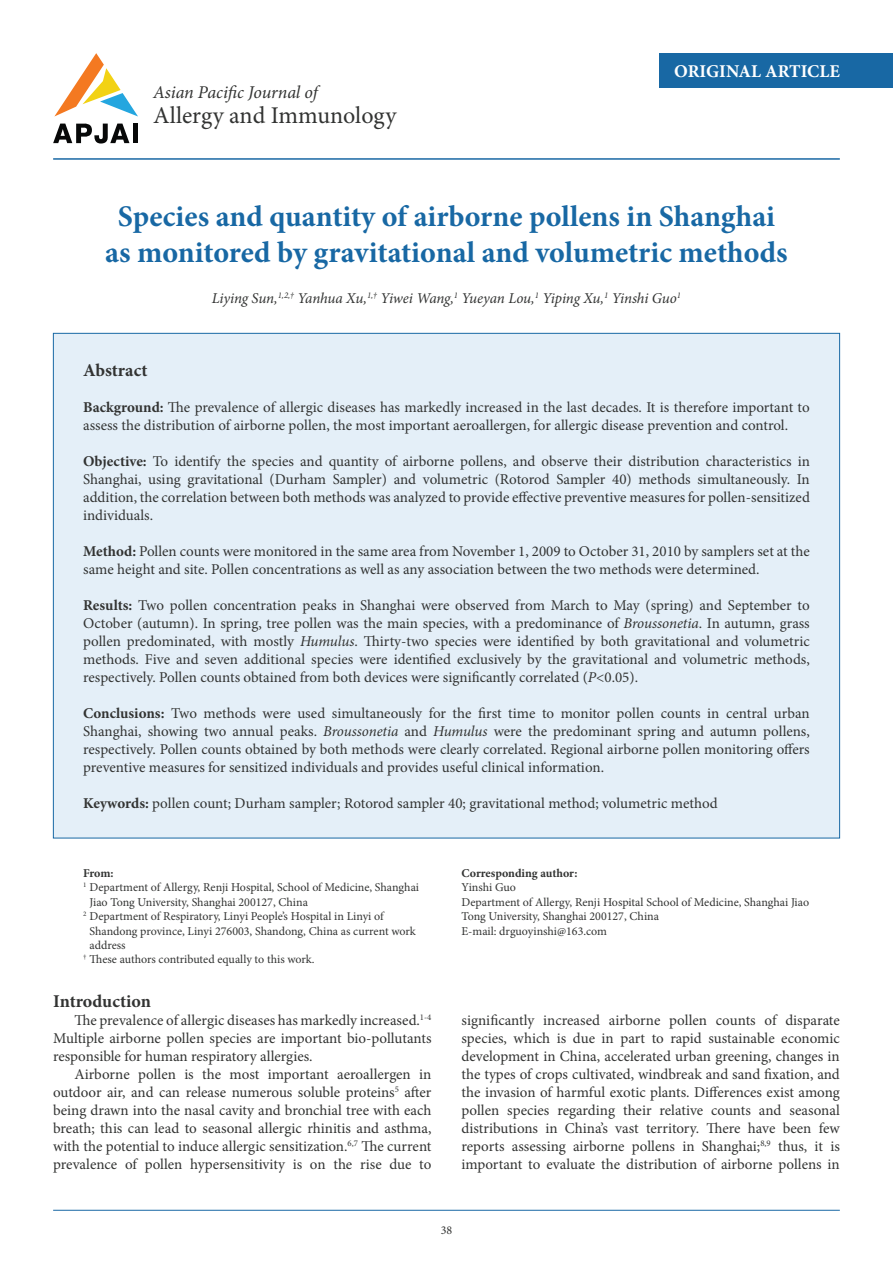
<style>
.page{position:relative;width:893px;height:1263px;background:#fff}
.page>*{position:absolute;margin:0;border:0;box-sizing:border-box;transform-origin:0 0}
.t1{font:700 30px/36px "Minion Pro";color:#1868a4;text-align:center}
.t2{font:24px "Minion Pro";color:#323332}
.t3{font:italic 18px "Minion Pro";letter-spacing:-.01em;color:#323332}
.t4{font:700 18px "Minion Pro";letter-spacing:-.005em;color:#323332}
.t5{font:700 18px "Minion Pro";color:#fff}
.t6{font:15px/18px "Minion Pro";color:#323332;text-align:justify}
.t7{font:italic 15px "Minion Pro";letter-spacing:-.015em;color:#323332}
.t8{font:12px/14.4px "Minion Pro";color:#323332}
.t9{font:700 12px "Minion Pro";letter-spacing:-.005em;color:#323332}
.s1{font-weight:700}
.s2{font-style:italic}
</style>
<div class="page">
<div style="left:53px;top:333px;width:787px;height:505px;background:#e4eff8;border:1px solid #1868a4"></div>
<div style="left:659px;top:53px;width:234px;height:34px;background:#1868a4"></div>
<svg style="left:54px;top:53px;width:84px;height:63px"></svg>
<div style="left:133px;top:124px;width:5px;height:19px;background:#070808"></div>
<svg style="left:53px;top:123px;width:76px;height:21px"></svg>
<hr style="left:53px;top:158px;width:787px;height:2px;background:#1868a4">
<hr style="left:53px;top:1210px;width:787px;height:1px;background:#1868a4">
<p class="t3" style="left:153px;top:80px;width:166px">Asian Pacific Journal of</p>
<h2 class="t2" style="left:153px;top:100px;width:245px">Allergy and Immunology</h2>
<p class="t5" style="left:674px;top:58px;width:167px">ORIGINAL ARTICLE</p>
<h1 class="t1" style="left:105px;top:198px;width:684px">Species and quantity of airborne pollens in Shanghai as monitored by gravitational and volumetric methods</h1>
<p class="t7" style="left:212px;top:288px;width:471px">Liying Sun,<sup>1,2,†</sup> Yanhua Xu,<sup>1,†</sup> Yiwei Wang,<sup>1</sup> Yueyan Lou,<sup>1</sup> Yiping Xu,<sup>1</sup> Yinshi Guo<sup>1</sup></p>
<p class="t4" style="left:83px;top:358px;width:66px">Abstract</p>
<p class="t6" style="left:83px;top:398px;width:728px"><span class="s1">Background:</span> The prevalence of allergic diseases has markedly increased in the last decades. It is therefore important to assess the distribution of airborne pollen, the most important aeroallergen, for allergic disease prevention and control.</p>
<p class="t6" style="left:83px;top:452px;width:728px"><span class="s1">Objective:</span> To identify the species and quantity of airborne pollens, and observe their distribution characteristics in Shanghai, using gravitational (Durham Sampler) and volumetric (Rotorod Sampler 40) methods simultaneously. In addition, the correlation between both methods was analyzed to provide effective preventive measures for pollen-sensitized individuals.</p>
<p class="t6" style="left:83px;top:542px;width:728px"><span class="s1">Method:</span> Pollen counts were monitored in the same area from November 1, 2009 to October 31, 2010 by samplers set at the same height and site. Pollen concentrations as well as any association between the two methods were determined.</p>
<p class="t6" style="left:83px;top:596px;width:728px"><span class="s1">Results:</span> Two pollen concentration peaks in Shanghai were observed from March to May (spring) and September to October (autumn). In spring, tree pollen was the main species, with a predominance of <span class="s2">Broussonetia</span>. In autumn, grass pollen predominated, with mostly <span class="s2">Humulus</span>. Thirty-two species were identified by both gravitational and volumetric methods. Five and seven additional species were identified exclusively by the gravitational and volumetric methods, respectively. Pollen counts obtained from both devices were significantly correlated (<span class="s2">P</span>&lt;0.05).</p>
<p class="t6" style="left:83px;top:704px;width:728px"><span class="s1">Conclusions:</span> Two methods were used simultaneously for the first time to monitor pollen counts in central urban Shanghai, showing two annual peaks. <span class="s2">Broussonetia</span> and <span class="s2">Humulus</span> were the predominant spring and autumn pollens, respectively. Pollen counts obtained by both methods were clearly correlated. Regional airborne pollen monitoring offers preventive measures for sensitized individuals and provides useful clinical information.</p>
<p class="t6" style="left:83px;top:794px;width:636px"><span class="s1">Keywords:</span> pollen count; Durham sampler; Rotorod sampler 40; gravitational method; volumetric method</p>
<p class="t9" style="left:83px;top:865px;width:32px">From:</p>
<p class="t8" style="left:83px;top:880px;width:337px"><sup>1</sup> Department of Allergy, Renji Hospital, School of Medicine, Shanghai</p>
<p class="t8" style="left:90px;top:895px;width:220px">Jiao Tong University, Shanghai 200127, China</p>
<p class="t8" style="left:83px;top:909px;width:302px"><sup>2</sup> Department of Respiratory, Linyi People’s Hospital in Linyi of</p>
<p class="t8" style="left:90px;top:924px;width:328px">Shandong province, Linyi 276003, Shandong, China as current work</p>
<p class="t8" style="left:90px;top:938px;width:38px">address</p>
<p class="t8" style="left:83px;top:952px;width:233px"><sup>†</sup> These authors contributed equally to this work.</p>
<p class="t4" style="left:53px;top:988px;width:99px">Introduction</p>
<p class="t6" style="left:53px;top:1011px;width:380px;text-indent:21px">The prevalence of allergic diseases has markedly increased.<sup>1-4<br></sup>Multiple airborne pollen species are important bio-pollutants responsible for human respiratory allergies.</p>
<p class="t6" style="left:53px;top:1065px;width:380px;text-indent:21px">Airborne pollen is the most important aeroallergen in outdoor air, and can release numerous soluble proteins<sup>5</sup> after being drawn into the nasal cavity and bronchial tree with each breath; this can lead to seasonal allergic rhinitis and asthma, with the potential to induce allergic sensitization.<sup>6,7</sup> The current prevalence of pollen hypersensitivity is on the rise due to</p>
<p class="t9" style="left:461px;top:865px;width:117px">Corresponding author:</p>
<p class="t8" style="left:461px;top:880px;width:349px">Yinshi Guo<br>Department of Allergy, Renji Hospital School of Medicine, Shanghai Jiao Tong University, Shanghai 200127, China<br>E-mail: drguoyinshi@163.com</p>
<p class="t6" style="left:461px;top:1011px;width:380px">significantly increased airborne pollen counts of disparate species, which is due in part to rapid sustainable economic development in China, accelerated urban greening, changes in the types of crops cultivated, windbreak and sand fixation, and the invasion of harmful exotic plants. Differences exist among pollen species regarding their relative counts and seasonal distributions in China’s vast territory. There have been few reports assessing airborne pollens in Shanghai;<sup>8,9</sup> thus, it is important to evaluate the distribution of airborne pollens in</p>
<p class="t8" style="left:441px;top:1223px;width:13px">38</p>
</div>
